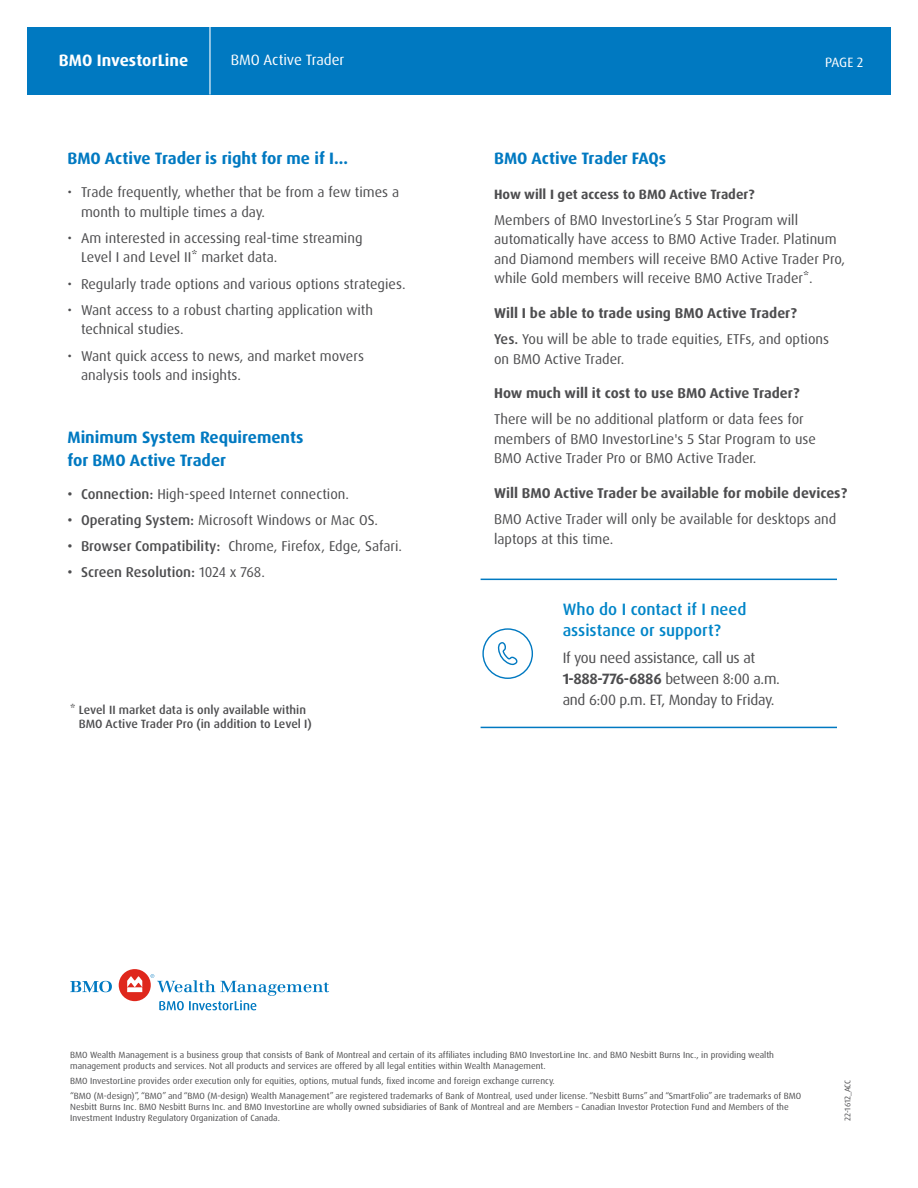
<style>
.page{position:relative;width:918px;height:1188px;background:#fff}
.page>*{position:absolute;margin:0;border:0;box-sizing:border-box;transform-origin:0 0}
.Paragraph_Headline{font:700 16.5px/22.5px "Dax Pro";color:#0079c1}
.subhead{font:500 16.5px/21px "Dax Pro";color:#0085c8}
.t1{font:700 16.5px "Dax Pro";color:#fff}
.Body_Copy{font:15px/21px "Dax Pro";letter-spacing:-.02em;color:#4d4d4f}
.t2{font:15px "Dax Pro";letter-spacing:-.005em;color:#fff}
.Body_Copy-2{font:14.25px/19.5px "Dax Pro";color:#4d4d4f}
.Paragraph_Subhead{font:700 14.25px "Dax Pro";color:#4d4d4f}
.t3{font:500 14.25px "Dax Pro";color:#4d4d4f}
.Paragraph_Subhead-2{font:700 13.5px "Dax Pro";color:#4d4d4f}
.t4{font:13.5px "Dax Pro";color:#fff}
.Legal_7_5_9_Black-P{font:500 12px/14.4px "Dax Pro";color:#4d4d4f}
.Legal_7_5_9_Black-P-2{font:9px/10.8px "Dax Pro";color:#4d4d4f}
.t5{font:8.25px "Dax Pro";letter-spacing:-.025em;color:#4d4d4f}
.s1{font-weight:500}
.s2{font-weight:400}
.s3{font-weight:700}
</style>
<div class="page">
<div style="left:27px;top:27px;width:864px;height:67px;background:#0079c1"></div>
<hr style="left:209px;top:27px;width:2px;height:67px;background:#fff">
<svg style="left:70px;top:981px;width:42px;height:11px"></svg>
<div style="left:119px;top:969px;width:32px;height:32px;background:#df271c;border-radius:50%"></div>
<svg style="left:127px;top:976px;width:15px;height:16px"></svg>
<svg style="left:150px;top:974px;width:179px;height:36px"></svg>
<svg style="left:482px;top:628px;width:51px;height:51px"></svg>
<hr style="left:481px;top:579px;width:356px;height:1px;background:#0079c1">
<hr style="left:481px;top:727px;width:356px;height:1px;background:#0079c1">
<p class="t1" style="left:59px;top:49px;width:131px">BMO InvestorLine</p>
<p class="t2" style="left:231px;top:50px;width:115px">BMO Active Trader</p>
<h3 class="Paragraph_Headline" style="left:68px;top:147px;width:282px">BMO Active Trader is right for me if I…</h3>
<p class="Body_Copy-2" style="left:81px;top:183px;width:320px;text-indent:-14px">• Trade frequently, whether that be from a few times a month to multiple times a day.</p>
<p class="Body_Copy-2" style="left:81px;top:228px;width:283px;text-indent:-14px">• Am interested in accessing real-time streaming<br>Level I and Level II* market data.</p>
<p class="Body_Copy-2" style="left:68px;top:274px;width:340px">• Regularly trade options and various options strategies.</p>
<p class="Body_Copy-2" style="left:81px;top:300px;width:294px;text-indent:-14px">• Want access to a robust charting application with technical studies.</p>
<p class="Body_Copy-2" style="left:81px;top:346px;width:284px;text-indent:-14px">• Want quick access to news, and market movers analysis tools and insights.</p>
<h3 class="Paragraph_Headline" style="left:68px;top:426px;width:237px">Minimum System Requirements for BMO Active Trader</h3>
<p class="Body_Copy-2" style="left:68px;top:484px;width:283px"><span class="s1">• Connection:</span> High-speed Internet connection.</p>
<p class="Body_Copy-2" style="left:68px;top:510px;width:312px"><span class="s1">• Operating System:</span> Microsoft Windows or Mac OS.</p>
<p class="Body_Copy-2" style="left:68px;top:537px;width:336px"><span class="s1">• Browser Compatibility:</span> Chrome, Firefox, Edge, Safari.</p>
<p class="t3" style="left:68px;top:563px;width:199px">• Screen Resolution: <span class="s2">1024 x 768.</span></p>
<p class="Legal_7_5_9_Black-P" style="left:79px;top:702px;width:234px;text-indent:-9px">* Level II market data is only available within<br>BMO Active Trader Pro (in addition to Level I)</p>
<p class="t4" style="left:825px;top:53px;width:40px">PAGE 2</p>
<h3 class="Paragraph_Headline" style="left:494px;top:147px;width:174px">BMO Active Trader FAQs</h3>
<h4 class="Paragraph_Subhead-2" style="left:494px;top:185px;width:262px">How will I get access to BMO Active Trader?</h4>
<p class="Body_Copy-2" style="left:494px;top:210px;width:352px">Members of BMO InvestorLine’s 5 Star Program will automatically have access to BMO Active Trader. Platinum and Diamond members will receive BMO Active Trader Pro, while Gold members will receive BMO Active Trader*.</p>
<h4 class="Paragraph_Subhead" style="left:494px;top:304px;width:304px">Will I be able to trade using BMO Active Trader?</h4>
<p class="Body_Copy-2" style="left:494px;top:330px;width:336px"><span class="s1">Yes.</span> You will be able to trade equities, ETFs, and options on BMO Active Trader.</p>
<h4 class="Paragraph_Subhead" style="left:494px;top:384px;width:307px">How much will it cost to use BMO Active Trader?</h4>
<p class="Body_Copy-2" style="left:494px;top:410px;width:323px">There will be no additional platform or data fees for members of BMO InvestorLine's 5 Star Program to use<br>BMO Active Trader Pro or BMO Active Trader.</p>
<h4 class="Paragraph_Subhead" style="left:494px;top:484px;width:355px">Will BMO Active Trader be available for mobile devices?</h4>
<p class="Body_Copy-2" style="left:494px;top:510px;width:344px">BMO Active Trader will only be available for desktops and laptops at this time.</p>
<h3 class="subhead" style="left:563px;top:599px;width:185px">Who do I contact if I need assistance or support?</h3>
<p class="Body_Copy" style="left:563px;top:648px;width:219px">If you need assistance, call us at<br><span class="s3">1-888-776-6886</span> between 8:00 a.m. and 6:00 p.m. ET, Monday to Friday.</p>
<p class="Legal_7_5_9_Black-P-2" style="left:70px;top:1049px;width:705px">BMO Wealth Management is a business group that consists of Bank of Montreal and certain of its affiliates including BMO InvestorLine Inc. and BMO Nesbitt Burns Inc., in providing wealth management products and services. Not all products and services are offered by all legal entities within Wealth Management.</p>
<p class="Legal_7_5_9_Black-P-2" style="left:70px;top:1075px;width:486px">BMO InvestorLine provides order execution only for equities, options, mutual funds, fixed income and foreign exchange currency.</p>
<p class="Legal_7_5_9_Black-P-2" style="left:70px;top:1090px;width:733px">“BMO (M-design)”, “BMO” and “BMO (M-design) Wealth Management” are registered trademarks of Bank of Montreal, used under license. “Nesbitt Burns” and “SmartFolio” are trademarks of BMO<br>Nesbitt Burns Inc. BMO Nesbitt Burns Inc. and BMO InvestorLine are wholly owned subsidiaries of Bank of Montreal and are Members – Canadian Investor Protection Fund and Members of the<br>Investment Industry Regulatory Organization of Canada.</p>
<p class="t5" style="left:842px;top:1120px;width:42px;rotate:-90deg">22-1612_ACC</p>
</div>
